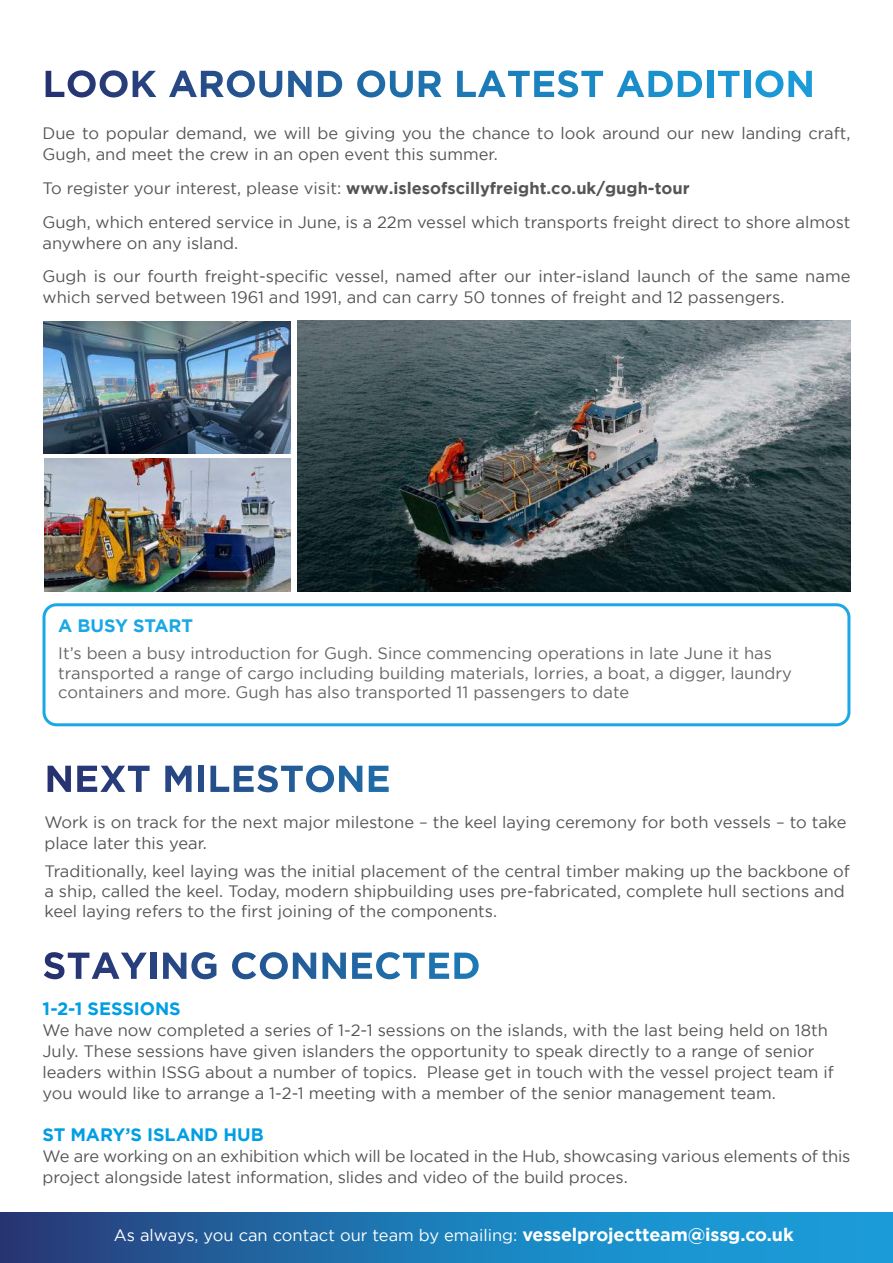
<style>
.page{position:relative;width:893px;height:1263px;background:#fff}
.page>*{position:absolute;margin:0;border:0;box-sizing:border-box;transform-origin:0 0}
.t1{font:700 18px "Gotham";letter-spacing:-.005em;color:#009ee3}
.t2{font:16.5px/21px "Gotham";color:#555554}
.t3{font:16.5px "Gotham";color:#fff}
.s1{font-weight:700}
.s2{font-weight:700;font-size:18px}
</style>
<div class="page">
<img style="left:0;top:1213px;width:893px;height:50px">
<img style="left:44px;top:321px;width:247px;height:132px">
<img style="left:298px;top:320px;width:552px;height:271px">
<img style="left:44px;top:459px;width:247px;height:132px">
<img style="left:46px;top:71px;width:18px;height:26px">
<img style="left:68px;top:70px;width:28px;height:27px">
<img style="left:100px;top:70px;width:28px;height:27px">
<img style="left:133px;top:71px;width:23px;height:26px">
<img style="left:169px;top:71px;width:28px;height:26px">
<img style="left:201px;top:71px;width:23px;height:26px">
<img style="left:227px;top:70px;width:28px;height:27px">
<img style="left:259px;top:71px;width:23px;height:26px">
<img style="left:288px;top:71px;width:24px;height:26px">
<img style="left:318px;top:71px;width:24px;height:26px">
<img style="left:357px;top:70px;width:28px;height:27px">
<img style="left:390px;top:71px;width:23px;height:26px">
<img style="left:419px;top:71px;width:23px;height:26px">
<img style="left:457px;top:71px;width:19px;height:26px">
<img style="left:478px;top:71px;width:28px;height:26px">
<img style="left:508px;top:71px;width:22px;height:26px">
<img style="left:534px;top:71px;width:20px;height:26px">
<img style="left:557px;top:70px;width:21px;height:27px">
<img style="left:581px;top:71px;width:22px;height:26px">
<img style="left:616px;top:71px;width:28px;height:26px">
<img style="left:648px;top:71px;width:25px;height:26px">
<img style="left:678px;top:71px;width:24px;height:26px">
<img style="left:707px;top:71px;width:6px;height:26px">
<img style="left:718px;top:71px;width:21px;height:26px">
<img style="left:744px;top:71px;width:6px;height:26px">
<img style="left:755px;top:70px;width:28px;height:27px">
<img style="left:788px;top:71px;width:24px;height:26px">
<img style="left:48px;top:766px;width:23px;height:26px">
<img style="left:77px;top:766px;width:20px;height:26px">
<img style="left:100px;top:766px;width:25px;height:26px">
<img style="left:128px;top:766px;width:22px;height:26px">
<img style="left:165px;top:766px;width:27px;height:26px">
<img style="left:198px;top:766px;width:6px;height:26px">
<img style="left:210px;top:766px;width:19px;height:26px">
<img style="left:234px;top:766px;width:20px;height:26px">
<img style="left:257px;top:765px;width:21px;height:27px">
<img style="left:281px;top:766px;width:22px;height:26px">
<img style="left:306px;top:765px;width:28px;height:27px">
<img style="left:339px;top:766px;width:23px;height:26px">
<img style="left:369px;top:766px;width:20px;height:26px">
<img style="left:44px;top:952px;width:20px;height:27px">
<img style="left:68px;top:952px;width:21px;height:27px">
<img style="left:92px;top:952px;width:27px;height:27px">
<img style="left:121px;top:952px;width:26px;height:27px">
<img style="left:151px;top:952px;width:5px;height:27px">
<img style="left:163px;top:952px;width:23px;height:27px">
<img style="left:191px;top:952px;width:25px;height:27px">
<img style="left:232px;top:952px;width:24px;height:27px">
<img style="left:260px;top:952px;width:28px;height:27px">
<img style="left:293px;top:952px;width:23px;height:27px">
<img style="left:322px;top:952px;width:24px;height:27px">
<img style="left:352px;top:952px;width:20px;height:27px">
<img style="left:376px;top:952px;width:24px;height:27px">
<img style="left:403px;top:952px;width:22px;height:27px">
<img style="left:429px;top:952px;width:20px;height:27px">
<img style="left:454px;top:952px;width:25px;height:27px">
<div style="left:43px;top:603px;width:807px;height:123px;border:3px solid #009ee3;border-radius:13px"></div>
<p class="t2" style="left:43px;top:122px;width:809px">Due to popular demand, we will be giving you the chance to look around our new landing craft,<br>Gugh, and meet the crew in an open event this summer.</p>
<p class="t2" style="left:43px;top:171px;width:809px;line-height:33.8px">To register your interest, please visit: <span class="s1">www.islesofscillyfreight.co.uk/gugh-tour<br></span>Gugh, which entered service in June, is a 22m vessel which transports freight direct to shore almost</p>
<p class="t2" style="left:43px;top:226px;width:809px;line-height:33.8px">anywhere on any island.<br>Gugh is our fourth freight-specific vessel, named after our inter-island launch of the same name</p>
<p class="t2" style="left:43px;top:287px;width:743px">which served between 1961 and 1991, and can carry 50 tonnes of freight and 12 passengers.</p>
<p class="t1" style="left:58px;top:615px;width:136px">A BUSY START</p>
<p class="t2" style="left:58px;top:645px;width:735px;line-height:19.5px">It’s been a busy introduction for Gugh. Since commencing operations in late June it has transported a range of cargo including building materials, lorries, a boat, a digger, laundry containers and more. Gugh has also transported 11 passengers to date</p>
<p class="t2" style="left:44px;top:812px;width:804px;line-height:20.2px">Work is on track for the next major milestone – the keel laying ceremony for both vessels – to take place later this year.</p>
<p class="t2" style="left:44px;top:860px;width:807px;line-height:20.2px">Traditionally, keel laying was the initial placement of the central timber making up the backbone of a ship, called the keel. Today, modern shipbuilding uses pre-fabricated, complete hull sections and keel laying refers to the first joining of the components.</p>
<p class="t1" style="left:43px;top:1001px;width:140px">1-2-1 SESSIONS</p>
<p class="t2" style="left:43px;top:1019px;width:793px">We have now completed a series of 1-2-1 sessions on the islands, with the last being held on 18th July. These sessions have given islanders the opportunity to speak directly to a range of senior leaders within ISSG about a number of topics. Please get in touch with the vessel project team if you would like to arrange a 1-2-1 meeting with a member of the senior management team.</p>
<p class="t1" style="left:43px;top:1127px;width:223px">ST MARY’S ISLAND HUB</p>
<p class="t2" style="left:43px;top:1145px;width:809px">We are working on an exhibition which will be located in the Hub, showcasing various elements of this project alongside latest information, slides and video of the build proces.</p>
<p class="t3" style="left:114px;top:1229px;width:681px">As always, you can contact our team by emailing: <span class="s2">vesselprojectteam@issg.co.uk</span></p>
</div>
